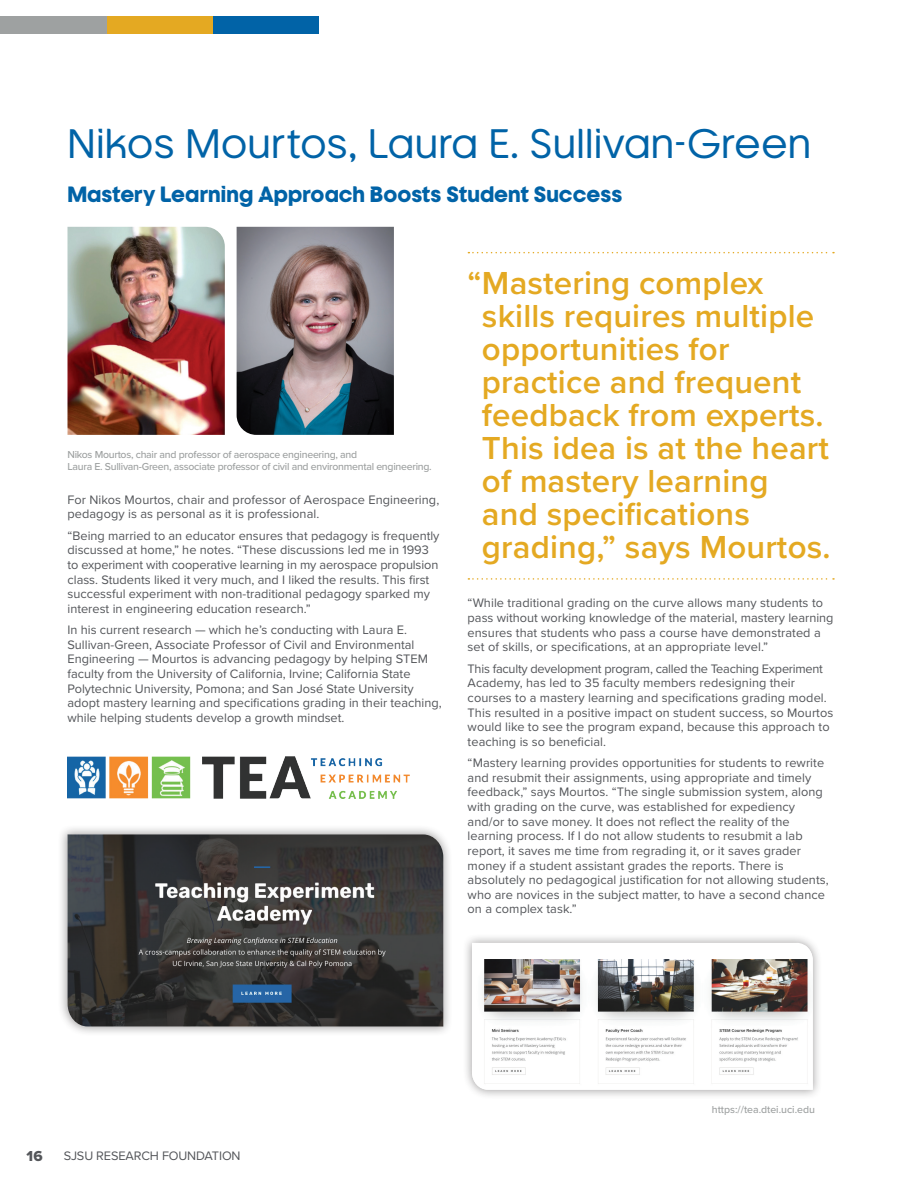
<style>
.page{position:relative;width:918px;height:1188px;background:#fff}
.page>*{position:absolute;margin:0;border:0;box-sizing:border-box;transform-origin:0 0}
.Article_Large_Title{font:200 39px "SJSU Pride C";color:#0163a7}
.Gold_Call_out_Top_li{font:600 33px/33px "Proxima Nova";letter-spacing:.005em;color:#e4a922}
.Article_Sub_Title_Bl{font:700 21px "SJSU Pride C";color:#0163a7}
.t1{font:15px "Proxima Nova Extrabld";color:#54565a}
.Body_Copy_CG_11{font:12.75px/14.7px "Proxima Nova";letter-spacing:.005em;color:#54565a}
.Caption_gray_422{font:500 10.5px/12.6px "Proxima Nova";letter-spacing:-.025em;color:#9ea1a1}
.Caption_gray_422-2{font:500 10.5px "Proxima Nova";color:#9ea1a1}
</style>
<div class="page">
<div style="left:213px;top:16px;width:106px;height:18px;background:#0163a7"></div>
<div style="left:106px;top:16px;width:107px;height:18px;background:#e4a922"></div>
<div style="left:0;top:16px;width:106px;height:18px;background:#9ea1a1"></div>
<svg style="left:468px;top:252px;width:366px;height:1px"></svg>
<svg style="left:468px;top:578px;width:366px;height:2px"></svg>
<img style="left:67px;top:757px;width:343px;height:41px">
<div style="left:58px;top:825px;width:395px;height:211px;background:#231f20;opacity:.44"></div>
<img style="left:68px;top:834px;width:375px;height:193px">
<div style="left:462px;top:933px;width:360px;height:166px;background:#231f20;opacity:.44"></div>
<svg style="left:472px;top:943px;width:341px;height:3px"></svg>
<img style="left:472px;top:946px;width:341px;height:144px">
<img style="left:68px;top:227px;width:157px;height:208px">
<img style="left:237px;top:227px;width:157px;height:208px">
<p class="Article_Large_Title" style="left:68px;top:126px;width:745px">Nikos Mourtos, Laura E. Sullivan-Green</p>
<p class="Article_Sub_Title_Bl" style="left:68px;top:185px;width:556px">Mastery Learning Approach Boosts Student Success</p>
<p class="Caption_gray_422" style="left:68px;top:447px;width:366px">Nikos Mourtos, chair and professor of aerospace engineering, and<br>Laura E. Sullivan-Green, associate professor of civil and environmental engineering.</p>
<p class="Body_Copy_CG_11" style="left:68px;top:491px;width:373px">For Nikos Mourtos, chair and professor of Aerospace Engineering, pedagogy is as personal as it is professional.</p>
<p class="Body_Copy_CG_11" style="left:68px;top:527px;width:374px">“Being married to an educator ensures that pedagogy is frequently discussed at home,” he notes. “These discussions led me in 1993 to experiment with cooperative learning in my aerospace propulsion class. Students liked it very much, and I liked the results. This first successful experiment with non-traditional pedagogy sparked my interest in engineering education research.”</p>
<p class="Body_Copy_CG_11" style="left:68px;top:622px;width:376px">In his current research — which he’s conducting with Laura E.<br>Sullivan-Green, Associate Professor of Civil and Environmental Engineering — Mourtos is advancing pedagogy by helping STEM faculty from the University of California, Irvine; California State Polytechnic University, Pomona; and San José State University adopt mastery learning and specifications grading in their teaching, while helping students develop a growth mindset.</p>
<p class="Gold_Call_out_Top_li" style="left:482px;top:265px;width:350px;text-indent:-14px">“Mastering complex skills requires multiple opportunities for practice and frequent feedback from experts.<br>This idea is at the heart of mastery learning and specifications grading,” says Mourtos.</p>
<p class="Body_Copy_CG_11" style="left:468px;top:595px;width:367px">“While traditional grading on the curve allows many students to pass without working knowledge of the material, mastery learning ensures that students who pass a course have demonstrated a set of skills, or specifications, at an appropriate level.”</p>
<p class="Body_Copy_CG_11" style="left:468px;top:661px;width:367px">This faculty development program, called the Teaching Experiment Academy, has led to 35 faculty members redesigning their courses to a mastery learning and specifications grading model.<br>This resulted in a positive impact on student success, so Mourtos would like to see the program expand, because this approach to teaching is so beneficial.</p>
<p class="Body_Copy_CG_11" style="left:468px;top:755px;width:363px">“Mastery learning provides opportunities for students to rewrite and resubmit their assignments, using appropriate and timely feedback,” says Mourtos. “The single submission system, along with grading on the curve, was established for expediency and/or to save money. It does not reflect the reality of the learning process. If I do not allow students to resubmit a lab report, it saves me time from regrading it, or it saves grader money if a student assistant grades the reports. There is absolutely no pedagogical justification for not allowing students, who are novices in the subject matter, to have a second chance on a complex task.”</p>
<p class="t1" style="left:26px;top:1145px;width:18px">16</p>
<p class="Body_Copy_CG_11" style="left:64px;top:1148px;width:178px">SJSU RESEARCH FOUNDATION</p>
<p class="Caption_gray_422-2" style="left:712px;top:1102px;width:105px">https://tea.dtei.uci.edu</p>
</div>
